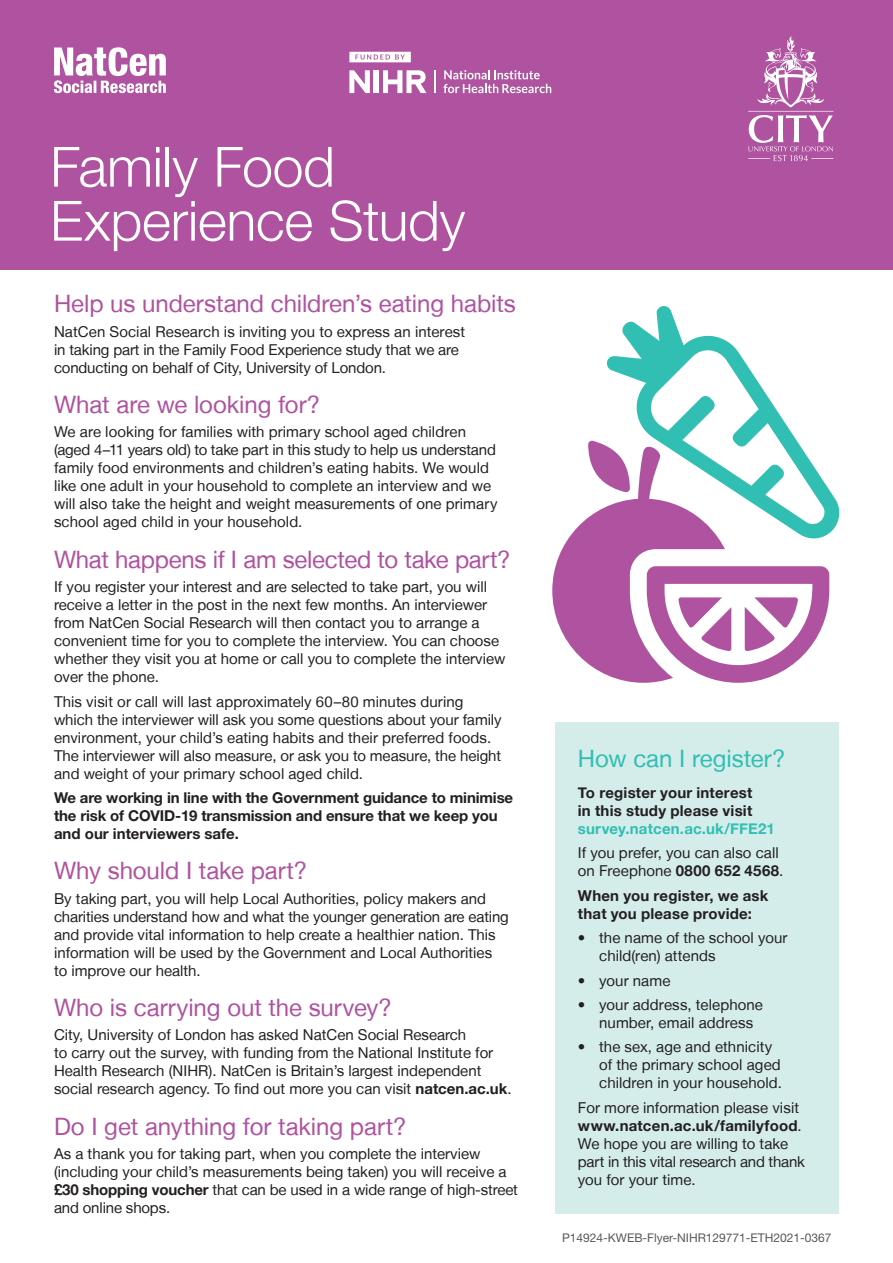
<style>
.page{position:relative;width:893px;height:1263px;background:#fff}
.page>*{position:absolute;margin:0;border:0;box-sizing:border-box;transform-origin:0 0}
.Main_page_title{font:300 55.5px/54px "Helvetica Neue";letter-spacing:-.005em;color:#fff}
.FAQ_question{font:24px "Helvetica Neue LT";letter-spacing:-.005em;color:#af529f}
.FAQ_body{font:24px "Helvetica Neue LT";letter-spacing:-.005em;color:#31beb3}
.FAQ_body-2{font:15px/18px "Helvetica Neue LT";color:#231f20}
.FAQ_body-3{font:700 15px/18px "Helvetica Neue LT Std";letter-spacing:-.01em;color:#231f20}
.FAQ_body-4{font:700 15px/18px "Helvetica Neue";letter-spacing:.015em;color:#231f20}
.t1{font:12px "Helvetica Neue LT Std";color:#57585a}
.s1{font-family:"Helvetica Neue";font-weight:700}
.s2{color:#31beb3}
</style>
<div class="page">
<div style="left:0;top:0;width:893px;height:269px;background:#af529f"></div>
<div style="left:556px;top:722px;width:283px;height:491px;background:#d4edea"></div>
<svg style="left:607px;top:306px;width:233px;height:228px"></svg>
<svg style="left:552px;top:440px;width:277px;height:243px"></svg>
<svg style="left:748px;top:36px;width:85px;height:125px"></svg>
<svg style="left:54px;top:47px;width:112px;height:46px"></svg>
<svg style="left:349px;top:70px;width:21px;height:23px"></svg>
<div style="left:374px;top:70px;width:5px;height:23px;background:#fff"></div>
<svg style="left:383px;top:70px;width:43px;height:23px"></svg>
<svg style="left:443px;top:70px;width:108px;height:23px"></svg>
<hr style="left:434px;top:70px;width:2px;height:23px;background:#fff">
<svg style="left:349px;top:52px;width:62px;height:10px"></svg>
<p class="Main_page_title" style="left:50px;top:136px;width:417px">Family Food<br>Experience Study</p>
<p class="FAQ_question" style="left:54px;top:289px;width:463px">Help us understand children’s eating habits</p>
<p class="FAQ_body-2" style="left:54px;top:322px;width:413px">NatCen Social Research is inviting you to express an interest in taking part in the Family Food Experience study that we are conducting on behalf of City, University of London.</p>
<p class="FAQ_question" style="left:54px;top:390px;width:268px">What are we looking for?</p>
<p class="FAQ_body-2" style="left:54px;top:423px;width:445px">We are looking for families with primary school aged children (aged 4–11 years old) to take part in this study to help us understand family food environments and children’s eating habits. We would like one adult in your household to complete an interview and we will also take the height and weight measurements of one primary school aged child in your household.</p>
<p class="FAQ_question" style="left:54px;top:545px;width:458px">What happens if I am selected to take part?</p>
<p class="FAQ_body-2" style="left:54px;top:578px;width:453px">If you register your interest and are selected to take part, you will receive a letter in the post in the next few months. An interviewer from NatCen Social Research will then contact you to arrange a convenient time for you to complete the interview. You can choose whether they visit you at home or call you to complete the interview over the phone.</p>
<p class="FAQ_body-2" style="left:54px;top:692px;width:449px">This visit or call will last approximately 60–80 minutes during which the interviewer will ask you some questions about your family environment, your child’s eating habits and their preferred foods.<br>The interviewer will also measure, or ask you to measure, the height and weight of your primary school aged child.</p>
<p class="FAQ_body-3" style="left:54px;top:788px;width:461px">We are working in line with the Government guidance to minimise the risk of COVID-19 transmission and ensure that we keep you and our interviewers safe.</p>
<p class="FAQ_question" style="left:54px;top:856px;width:255px">Why should I take part?</p>
<p class="FAQ_body-2" style="left:54px;top:889px;width:456px">By taking part, you will help Local Authorities, policy makers and charities understand how and what the younger generation are eating and provide vital information to help create a healthier nation. This information will be used by the Government and Local Authorities to improve our health.</p>
<p class="FAQ_question" style="left:54px;top:993px;width:339px">Who is carrying out the survey?</p>
<p class="FAQ_body-2" style="left:54px;top:1026px;width:459px">City, University of London has asked NatCen Social Research<br>to carry out the survey, with funding from the National Institute for Health Research (NIHR). NatCen is Britain’s largest independent social research agency. To find out more you can visit <span class="s1">natcen.ac.uk</span>.</p>
<p class="FAQ_question" style="left:54px;top:1112px;width:354px">Do I get anything for taking part?</p>
<p class="FAQ_body-2" style="left:54px;top:1145px;width:465px">As a thank you for taking part, when you complete the interview (including your child’s measurements being taken) you will receive a <span class="s1">£30 shopping voucher</span> that can be used in a wide range of high-street and online shops.</p>
<p class="FAQ_body" style="left:578px;top:744px;width:209px">How can I register?</p>
<p class="FAQ_body-4" style="left:578px;top:784px;width:198px">To register your interest<br>in this study please visit <span class="s2">survey.natcen.ac.uk/FFE21</span></p>
<p class="FAQ_body-2" style="left:578px;top:844px;width:207px">If you prefer, you can also call on Freephone <span class="s1">0800 652 4568</span>.</p>
<p class="FAQ_body-4" style="left:578px;top:887px;width:192px">When you register, we ask that you please provide:</p>
<p class="FAQ_body-2" style="left:599px;top:929px;width:190px;text-indent:-21px">• the name of the school your child(ren) attends</p>
<p class="FAQ_body-2" style="left:578px;top:971px;width:94px">• your name</p>
<p class="FAQ_body-2" style="left:599px;top:995px;width:165px;text-indent:-21px">• your address, telephone number, email address</p>
<p class="FAQ_body-2" style="left:599px;top:1038px;width:184px;text-indent:-21px">• the sex, age and ethnicity of the primary school aged children in your household.</p>
<p class="FAQ_body-2" style="left:578px;top:1098px;width:229px">For more information please visit <span class="s1">www.natcen.ac.uk/familyfood</span>.<br>We hope you are willing to take part in this vital research and thank you for your time.</p>
<p class="t1" style="left:562px;top:1230px;width:271px">P14924-KWEB-Flyer-NIHR129771-ETH2021-0367</p>
</div>
